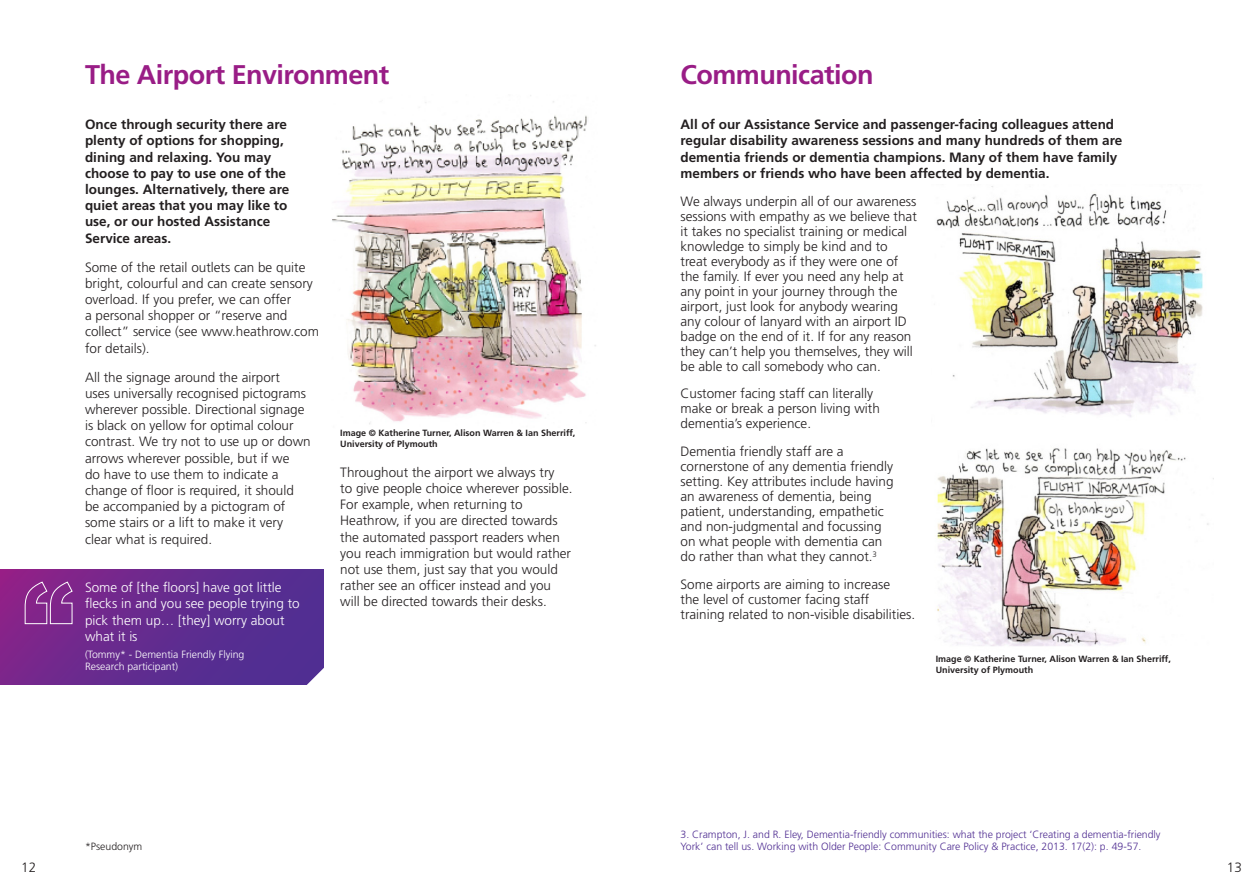
<style>
.page{position:relative;width:1259px;height:893px;background:#fff}
.page>*{position:absolute;margin:0;border:0;box-sizing:border-box;transform-origin:0 0}
.t1{font:700 27px "Frutiger";letter-spacing:-.02em;color:#991d86}
.t2{font:300 13.5px/16.2px "Frutiger";color:#231f20}
.t3{font:700 13.5px/16.2px "Frutiger";color:#231f20}
.t4{font:300 13.5px/16.2px "Frutiger";color:#fff}
.t5{font:300 10.5px/12.6px "Frutiger";color:#502e92}
.t6{font:300 10.5px/12.6px "Frutiger";color:#fff}
.t7{font:300 10.5px "Frutiger";color:#231f20}
.t8{font:700 9px/10.8px "Frutiger";color:#231f20}
</style>
<div class="page">
<img style="left:332px;top:95px;width:264px;height:329px">
<div style="left:0;top:569px;width:323px;height:116px;background:linear-gradient(to right,#82268a,#4a3093)"></div>
<svg style="left:25px;top:582px;width:48px;height:42px;background:#903e98"></svg>
<svg style="left:306px;top:667px;width:18px;height:18px"></svg>
<img style="left:936px;top:186px;width:273px;height:460px">
<p class="t1" style="left:85px;top:59px;width:306px">The Airport Environment</p>
<p class="t3" style="left:85px;top:116px;width:206px">Once through security there are plenty of options for shopping, dining and relaxing. You may choose to pay to use one of the lounges. Alternatively, there are quiet areas that you may like to use, or our hosted Assistance<br>Service areas.</p>
<p class="t2" style="left:85px;top:259px;width:235px">Some of the retail outlets can be quite bright, colourful and can create sensory overload. If you prefer, we can offer<br>a personal shopper or “reserve and collect” service (see www.heathrow.com for details).</p>
<p class="t2" style="left:85px;top:369px;width:227px">All the signage around the airport<br>uses universally recognised pictograms wherever possible. Directional signage is black on yellow for optimal colour contrast. We try not to use up or down arrows wherever possible, but if we<br>do have to use them to indicate a change of floor is required, it should be accompanied by a pictogram of some stairs or a lift to make it very clear what is required.</p>
<p class="t4" style="left:85px;top:580px;width:216px">Some of [the floors] have got little flecks in and you see people trying to pick them up… [they] worry about what it is</p>
<p class="t6" style="left:85px;top:648px;width:161px">(Tommy* - Dementia Friendly Flying<br>Research participant)</p>
<p class="t8" style="left:340px;top:427px;width:237px">Image © Katherine Turner, Alison Warren &amp; Ian Sherriff,<br>University of Plymouth</p>
<p class="t2" style="left:340px;top:464px;width:234px">Throughout the airport we always try<br>to give people choice wherever possible.<br>For example, when returning to Heathrow, if you are directed towards the automated passport readers when you reach immigration but would rather not use them, just say that you would rather see an officer instead and you will be directed towards their desks.</p>
<p class="t7" style="left:85px;top:841px;width:59px">*Pseudonym</p>
<p class="t1" style="left:680px;top:59px;width:195px">Communication</p>
<p class="t3" style="left:680px;top:116px;width:443px">All of our Assistance Service and passenger-facing colleagues attend regular disability awareness sessions and many hundreds of them are dementia friends or dementia champions. Many of them have family members or friends who have been affected by dementia.</p>
<p class="t2" style="left:680px;top:194px;width:238px;line-height:15px">We always underpin all of our awareness sessions with empathy as we believe that it takes no specialist training or medical knowledge to simply be kind and to treat everybody as if they were one of the family. If ever you need any help at any point in your journey through the airport, just look for anybody wearing any colour of lanyard with an airport ID badge on the end of it. If for any reason they can’t help you themselves, they will be able to call somebody who can.</p>
<p class="t2" style="left:680px;top:386px;width:201px;line-height:15px">Customer facing staff can literally make or break a person living with dementia’s experience.</p>
<p class="t2" style="left:680px;top:444px;width:215px;line-height:15px">Dementia friendly staff are a cornerstone of any dementia friendly setting. Key attributes include having an awareness of dementia, being patient, understanding, empathetic and non-judgmental and focussing on what people with dementia can do rather than what they cannot.<sup>3</sup></p>
<p class="t2" style="left:680px;top:577px;width:236px;line-height:15px">Some airports are aiming to increase<br>the level of customer facing staff training related to non-visible disabilities.</p>
<p class="t8" style="left:935px;top:653px;width:237px">Image © Katherine Turner, Alison Warren &amp; Ian Sherriff,<br>University of Plymouth</p>
<p class="t5" style="left:680px;top:828px;width:481px">3. Crampton, J. and R. Eley, Dementia-friendly communities: what the project ‘Creating a dementia-friendly<br>York’ can tell us. Working with Older People: Community Care Policy &amp; Practice, 2013. 17(2): p. 49-57.</p>
<p class="t2" style="left:21px;top:859px;width:17px">12</p>
<p class="t2" style="left:1227px;top:859px;width:17px">13</p>
</div>
